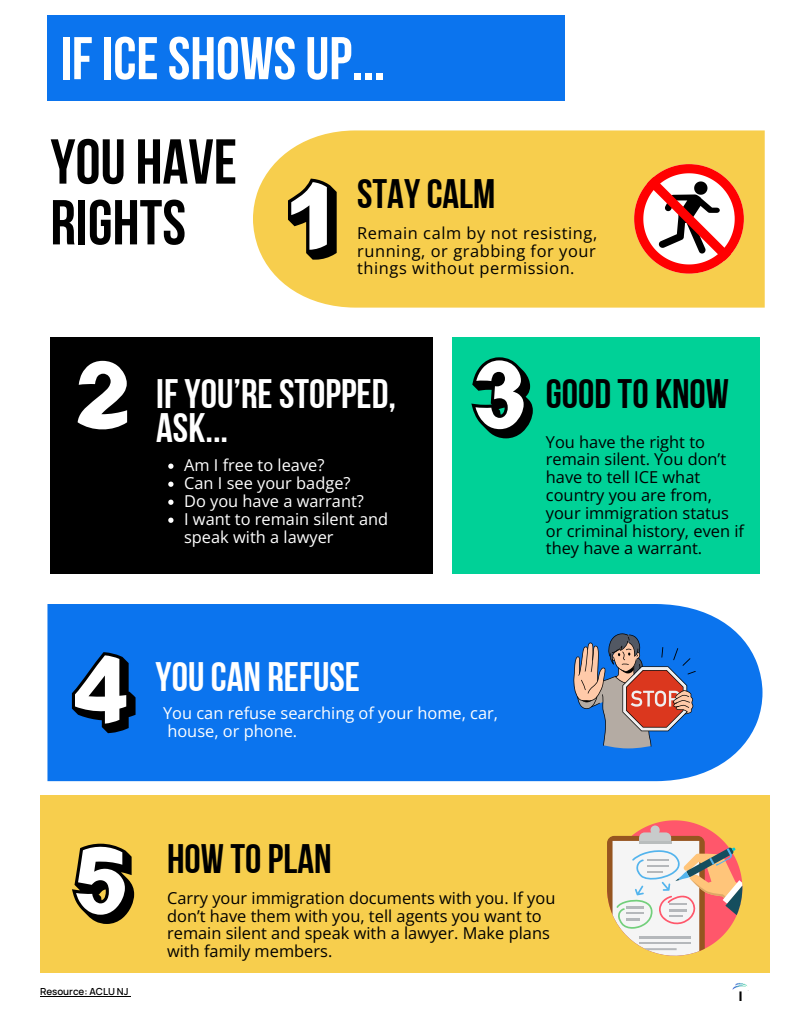
<style>
.page{position:relative;width:810px;height:1013px;background:#fff}
.page>*{position:absolute;margin:0;border:0;box-sizing:border-box;transform-origin:0 0}
.t1{font:63.3px/60.7px "Bebas Neue Cyrillic";color:#000}
.t2{font:60.1px "Bebas Neue Cyrillic";color:#fff}
.t3{font:41.1px/34.1px "Bebas Neue Cyrillic";color:#fff}
.t4{font:41.1px "Bebas Neue Cyrillic";color:#000}
.t5{font:16.4px/17.8px "Open Sans";color:#000}
.t6{font:16.4px/18px "Open Sans";color:#fff}
.t7{font:700 13.1px "Inter";color:#000}
.t8{font:600 9.7px "Manrope";color:#000}
</style>
<div class="page">
<div style="left:40px;top:795px;width:730px;height:177px;background:#f7ce4d"></div>
<div style="left:47px;top:15px;width:517px;height:85px;background:#0b74ee"></div>
<div style="left:47px;top:604px;width:716px;height:177px;background:#0b74ee"></div>
<div style="left:253px;top:130px;width:512px;height:177px;background:#f7ce4d"></div>
<div style="left:50px;top:338px;width:383px;height:236px;background:#000"></div>
<div style="left:453px;top:338px;width:307px;height:236px;background:#00d197"></div>
<svg style="left:288px;top:179px;width:49px;height:81px"></svg>
<svg style="left:77px;top:360px;width:51px;height:70px"></svg>
<svg style="left:471px;top:357px;width:62px;height:81px"></svg>
<svg style="left:72px;top:652px;width:64px;height:81px"></svg>
<svg style="left:72px;top:843px;width:62px;height:81px"></svg>
<svg style="left:573px;top:632px;width:123px;height:116px"></svg>
<svg style="left:607px;top:820px;width:136px;height:136px"></svg>
<hr style="left:639px;top:841px;width:32px;height:2px;background:#b9bdbd">
<svg style="left:634px;top:164px;width:110px;height:110px"></svg>
<svg style="left:168px;top:463px;width:6px;height:6px"></svg>
<svg style="left:168px;top:481px;width:6px;height:6px"></svg>
<svg style="left:168px;top:499px;width:6px;height:6px"></svg>
<svg style="left:168px;top:517px;width:6px;height:6px"></svg>
<hr style="left:40px;top:996px;width:89px;height:1px;background:#000">
<img style="left:732px;top:982px;width:15px;height:8px">
<h2 class="t2" style="left:60px;top:25px;width:327px">IF ICE SHOWS UP...</h2>
<h1 class="t1" style="left:50px;top:131px;width:188px">YOU HAVE<br>RIGHTS</h1>
<h3 class="t4" style="left:357px;top:171px;width:140px">STAY CALM</h3>
<p class="t5" style="left:357px;top:223px;width:242px;text-align:justify">Remain calm by not resisting, running, or grabbing for your things without permission.</p>
<h3 class="t3" style="left:156px;top:376px;width:241px">IF YOU’RE STOPPED,<br>ASK...</h3>
<p class="t6" style="left:184px;top:455px;width:206px">Am I free to leave?<br>Can I see your badge?<br>Do you have a warrant?<br>I want to remain silent and speak with a lawyer</p>
<h3 class="t3" style="left:156px;top:659px;width:206px">YOU CAN REFUSE</h3>
<p class="t6" style="left:163px;top:704px;width:337px">You can refuse searching of your home, car, house, or phone.</p>
<h3 class="t4" style="left:167px;top:836px;width:166px">HOW TO PLAN</h3>
<h3 class="t4" style="left:546px;top:371px;width:185px">GOOD TO KNOW</h3>
<p class="t5" style="left:546px;top:432px;width:200px">You have the right to remain silent. You don’t have to tell ICE what country you are from, your immigration status or criminal history, even if they have a warrant.</p>
<p class="t5" style="left:167px;top:888px;width:390px">Carry your immigration documents with you. If you don’t have them with you, tell agents you want to remain silent and speak with a lawyer. Make plans with family members.</p>
<p class="t8" style="left:40px;top:984px;width:90px">Resource: ACLU NJ</p>
<p class="t7" style="left:739px;top:986px;width:5px">I</p>
</div>
